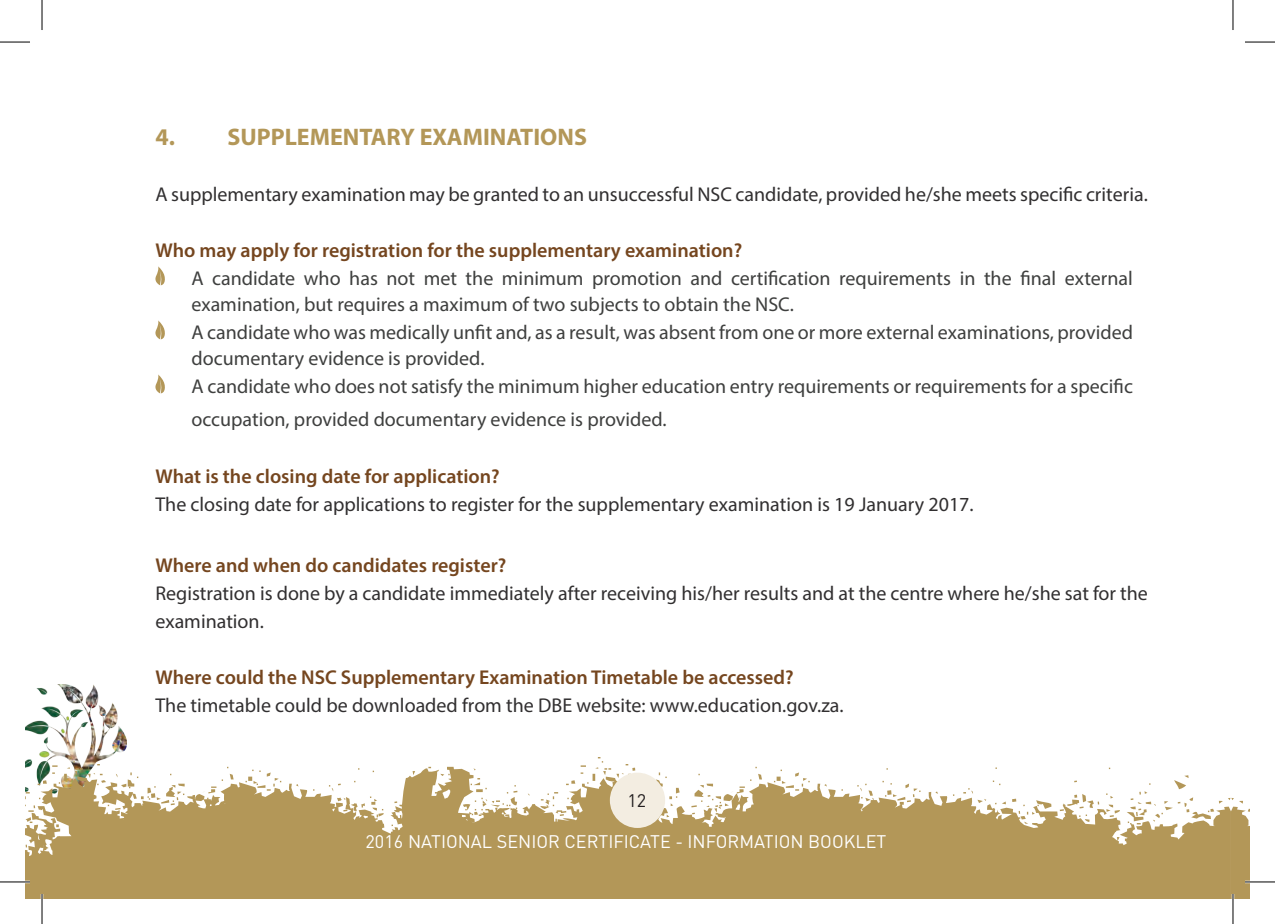
<style>
.page{position:relative;width:1275px;height:924px;background:#fff}
.page>*{position:absolute;margin:0;border:0;box-sizing:border-box;transform-origin:0 0}
.t1{font:700 24px "Myriad Pro";color:#b39758}
.t2{font:20px/26px "Myriad Pro";color:#3e3f3e}
.t3{font:20px/28px "Myriad Pro";color:#312f30}
.t4{font:600 20px "Myriad Pro";color:#75461f}
.t5{font:18px "DIN";color:#fff}
.t6{font:18px "DIN";color:#231f20}
</style>
<div class="page">
<img style="left:25px;top:684px;width:101px;height:72px">
<svg style="left:1231px;top:797px;width:19px;height:101px;background:#bea670"></svg>
<svg style="left:25px;top:756px;width:1206px;height:142px;fill:#b39758"></svg>
<div style="left:610px;top:772px;width:55px;height:55px;background:#f3ede1;border-radius:50%"></div>
<svg style="left:155px;top:266px;width:10px;height:19px"></svg>
<svg style="left:155px;top:320px;width:10px;height:19px"></svg>
<svg style="left:155px;top:374px;width:10px;height:19px"></svg>
<hr style="left:0;top:880px;width:30px;height:2px;background:#fff">
<hr style="left:1245px;top:880px;width:30px;height:2px;background:#fff">
<hr style="left:41px;top:893px;width:2px;height:30px;background:#fff">
<hr style="left:1231px;top:893px;width:3px;height:30px;background:#fff">
<hr style="left:0;top:42px;width:30px;height:1px;background:#000">
<hr style="left:1245px;top:42px;width:30px;height:1px;background:#000">
<hr style="left:0;top:881px;width:30px;height:1px;background:#000">
<hr style="left:1245px;top:881px;width:30px;height:1px;background:#000">
<hr style="left:42px;top:0;width:1px;height:30px;background:#000">
<hr style="left:42px;top:893px;width:1px;height:30px;background:#000">
<hr style="left:1232px;top:0;width:1px;height:30px;background:#000">
<hr style="left:1232px;top:893px;width:1px;height:30px;background:#000">
<p class="t1" style="left:155px;top:121px;width:433px">4. SUPPLEMENTARY EXAMINATIONS</p>
<p class="t3" style="left:155px;top:180px;width:994px">A supplementary examination may be granted to an unsuccessful NSC candidate, provided he/she meets specific criteria.</p>
<p class="t4" style="left:155px;top:238px;width:588px">Who may apply for registration for the supplementary examination?</p>
<p class="t2" style="left:191px;top:265px;width:943px">A candidate who has not met the minimum promotion and certification requirements in the final external examination, but requires a maximum of two subjects to obtain the NSC.</p>
<p class="t2" style="left:191px;top:319px;width:943px">A candidate who was medically unfit and, as a result, was absent from one or more external examinations, provided documentary evidence is provided.</p>
<p class="t2" style="left:191px;top:370px;width:943px;line-height:33px">A candidate who does not satisfy the minimum higher education entry requirements or requirements for a specific occupation, provided documentary evidence is provided.</p>
<p class="t4" style="left:155px;top:463px;width:346px">What is the closing date for application?</p>
<p class="t3" style="left:155px;top:489px;width:819px">The closing date for applications to register for the supplementary examination is 19 January 2017.</p>
<p class="t4" style="left:155px;top:552px;width:352px">Where and when do candidates register?</p>
<p class="t3" style="left:155px;top:578px;width:994px">Registration is done by a candidate immediately after receiving his/her results and at the centre where he/she sat for the examination.</p>
<p class="t4" style="left:155px;top:664px;width:640px">Where could the NSC Supplementary Examination Timetable be accessed?</p>
<p class="t3" style="left:155px;top:690px;width:690px">The timetable could be downloaded from the DBE website: www.education.gov.za.</p>
<p class="t6" style="left:627px;top:790px;width:20px">12</p>
<p class="t5" style="left:365px;top:830px;width:522px">2016 NATIONAL SENIOR CERTIFICATE - INFORMATION BOOKLET</p>
</div>
